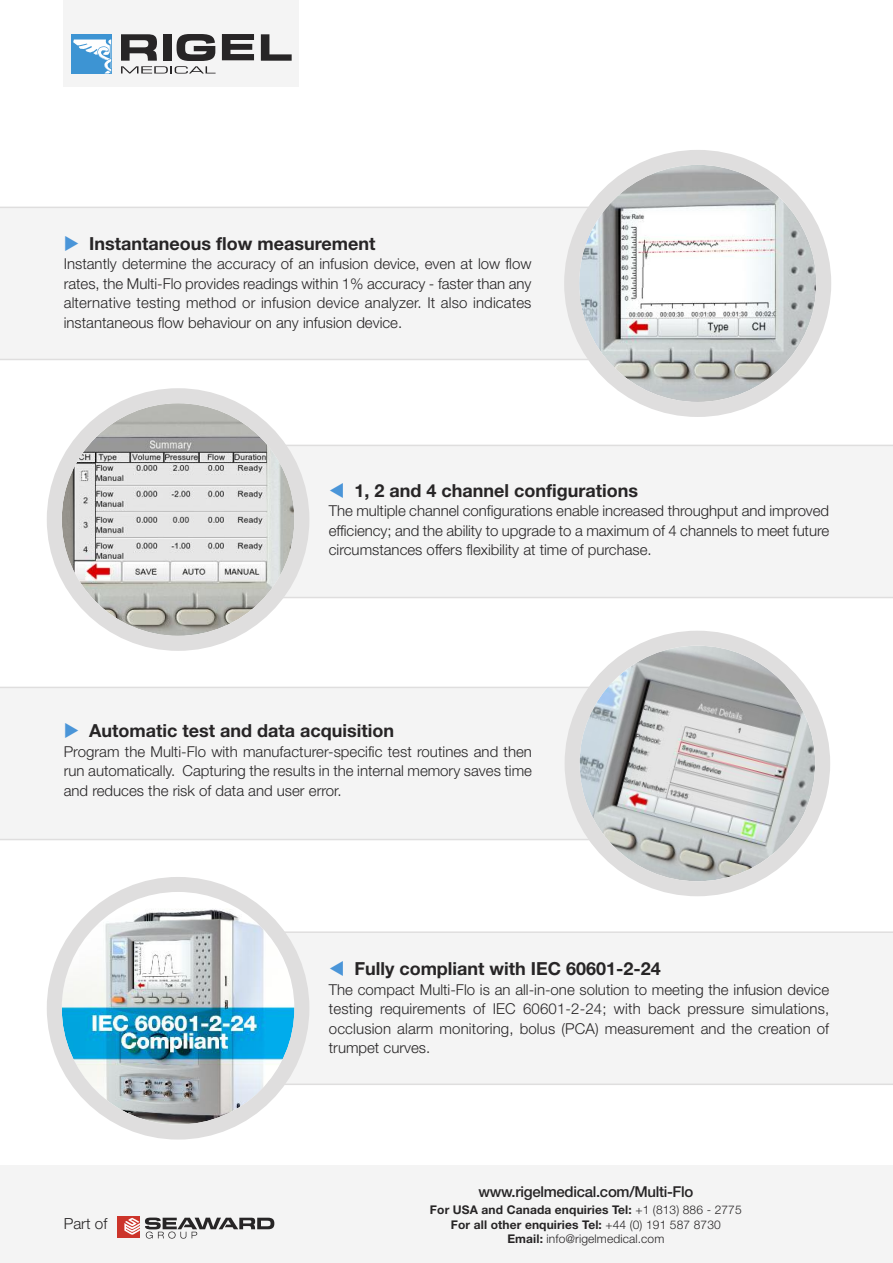
<style>
.page{position:relative;width:893px;height:1263px;background:#fff}
.page>*{position:absolute;margin:0;border:0;box-sizing:border-box;transform-origin:0 0}
.t1{font:700 18px "Helvetica Neue";color:#272526}
.t2{font:300 15.3px "Helvetica Neue";color:#272526}
.t3{font:300 15px/19.5px "Helvetica Neue";color:#272526;text-align:justify}
.t4{font:500 15px "Helvetica Neue";letter-spacing:-.02em;color:#272526}
.t5{font:700 12px/14.4px "Helvetica Neue";letter-spacing:.01em;color:#272526;text-align:center}
.s1{color:#4a95d8}
.s2{font-weight:300}
</style>
<div class="page">
<div style="left:309px;top:931px;width:584px;height:154px;background:#f4f4f4"></div>
<div style="left:0;top:687px;width:565px;height:153px;background:#f4f4f4"></div>
<div style="left:0;top:207px;width:564px;height:153px;background:#f4f4f4"></div>
<div style="left:309px;top:445px;width:584px;height:153px;background:#f4f4f4"></div>
<svg style="left:47px;top:388px;width:262px;height:263px"></svg>
<div style="left:64px;top:0;width:235px;height:87px;background:#f4f4f4"></div>
<div style="left:71px;top:35px;width:40px;height:39px;background:#3d94d3"></div>
<svg style="left:73px;top:39px;width:39px;height:35px"></svg>
<svg style="left:261px;top:34px;width:31px;height:27px"></svg>
<svg style="left:222px;top:34px;width:32px;height:26px"></svg>
<svg style="left:121px;top:34px;width:95px;height:40px"></svg>
<svg style="left:564px;top:150px;width:267px;height:267px"></svg>
<svg style="left:565px;top:631px;width:265px;height:265px"></svg>
<svg style="left:47px;top:877px;width:262px;height:262px"></svg>
<div style="left:0;top:1165px;width:893px;height:98px;background:#f4f4f4"></div>
<div style="left:117px;top:1216px;width:23px;height:22px;background:#cc342a"></div>
<svg style="left:124px;top:1217px;width:150px;height:21px"></svg>
<p class="t1" style="left:64px;top:237px;width:313px"><span class="s1">◆</span> Instantaneous flow measurement</p>
<p class="t3" style="left:64px;top:255px;width:469px">Instantly determine the accuracy of an infusion device, even at low flow rates, the Multi-Flo provides readings within 1% accuracy - faster than any alternative testing method or infusion device analyzer. It also indicates instantaneous flow behaviour on any infusion device.</p>
<p class="t1" style="left:329px;top:484px;width:311px"><span class="s1">▼</span> 1, 2 and 4 channel configurations</p>
<p class="t3" style="left:329px;top:503px;width:502px">The multiple channel configurations enable increased throughput and improved efficiency; and the ability to upgrade to a maximum of 4 channels to meet future circumstances offers flexibility at time of purchase.</p>
<p class="t1" style="left:64px;top:724px;width:332px"><span class="s1">◆</span> Automatic test and data acquisition</p>
<p class="t3" style="left:64px;top:743px;width:470px">Program the Multi-Flo with manufacturer-specific test routines and then run automatically. Capturing the results in the internal memory saves time and reduces the risk of data and user error.</p>
<p class="t2" style="left:64px;top:1218px;width:45px">Part of</p>
<p class="t1" style="left:329px;top:962px;width:334px"><span class="s1">▼</span> Fully compliant with IEC 60601-2-24</p>
<p class="t3" style="left:329px;top:981px;width:502px">The compact Multi-Flo is an all-in-one solution to meeting the infusion device testing requirements of IEC 60601-2-24; with back pressure simulations, occlusion alarm monitoring, bolus (PCA) measurement and the creation of trumpet curves.</p>
<p class="t4" style="left:478px;top:1186px;width:217px">www.rigelmedical.com/Multi-Flo</p>
<p class="t5" style="left:430px;top:1204px;width:313px">For USA and Canada enquiries Tel: <span class="s2">+1 (813) 886 - 2775<br></span>For all other enquiries Tel: <span class="s2">+44 (0) 191 587 8730<br></span>Email: <span class="s2">info@rigelmedical.com</span></p>
</div>
